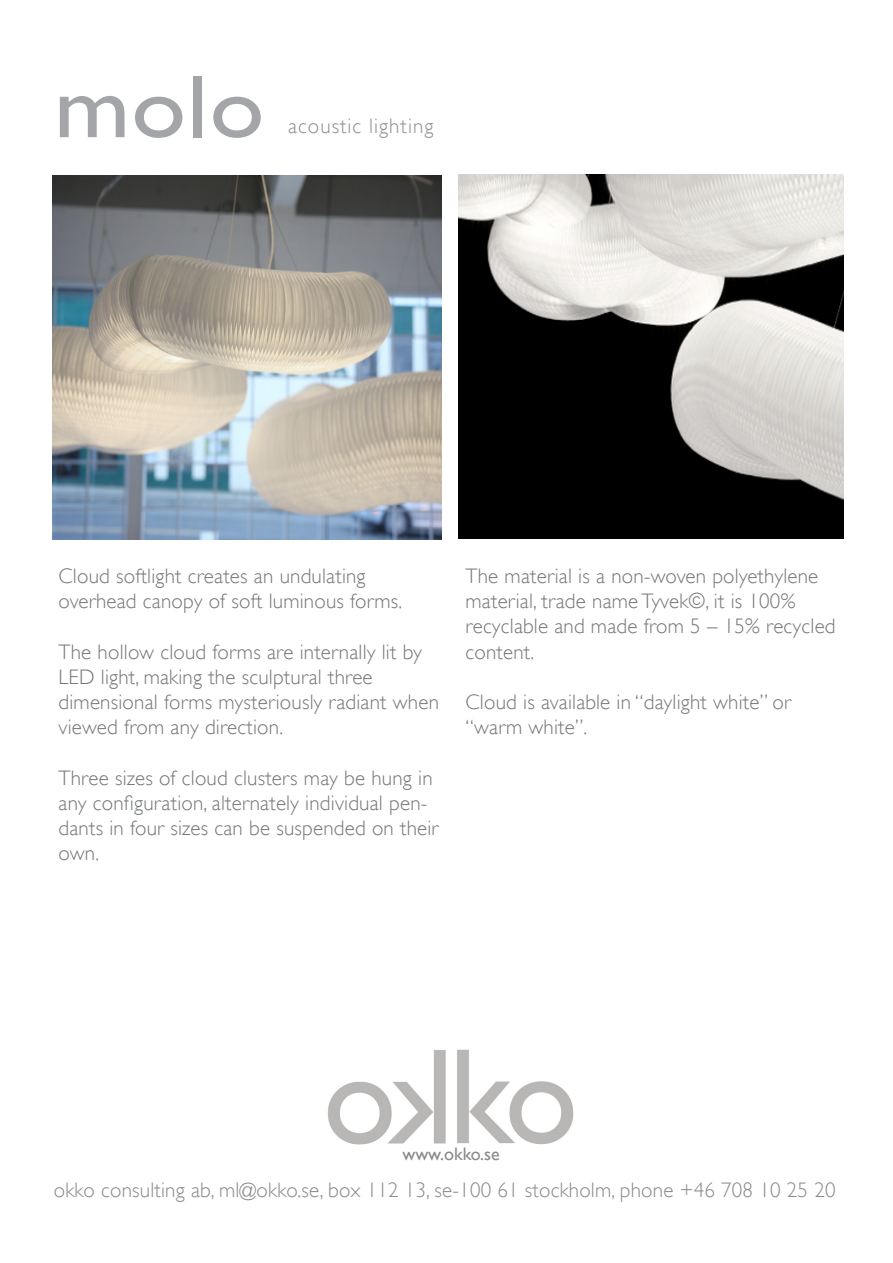
<style>
.page{position:relative;width:893px;height:1263px;background:#fff}
.page>*{position:absolute;margin:0;border:0;box-sizing:border-box;transform-origin:0 0}
.t1{font:90px "Gill Sans";color:#a4a5a9;scale:1.1 1}
.t2{font:300 21px/25.2px "Gill Sans";letter-spacing:.01em;color:#75777a}
.t3{font:300 21px "Gill Sans";letter-spacing:.01em;color:#898989}
.t4{font:300 21px "Gill Sans";letter-spacing:.05em;color:#8d8f92}
.t5{font:18px "Gill Sans";color:#898989}
</style>
<div class="page">
<img style="left:328px;top:1049px;width:246px;height:96px">
<img style="left:52px;top:175px;width:390px;height:364px">
<img style="left:458px;top:174px;width:385px;height:364px">
<p class="t1" style="left:54px;top:54px;width:193px">molo</p>
<p class="t4" style="left:288px;top:114px;width:147px">acoustic lighting</p>
<p class="t2" style="left:59px;top:563px;width:309px">Cloud softlight creates an undulating</p>
<p class="t2" style="left:59px;top:588px;width:345px">overhead canopy of soft luminous forms.</p>
<p class="t2" style="left:59px;top:639px;width:365px">The hollow cloud forms are internally lit by<br>LED light, making the sculptural three</p>
<p class="t2" style="left:59px;top:689px;width:382px">dimensional forms mysteriously radiant when viewed from any direction.</p>
<p class="t2" style="left:59px;top:765px;width:382px">Three sizes of cloud clusters may be hung in any configuration, alternately individual pen&shy;dants in four sizes can be suspended on their own.</p>
<p class="t2" style="left:466px;top:563px;width:372px">The material is a non-woven polyethylene material, trade name Tyvek©, it is 100% recyclable and made from 5 – 15% recycled content.</p>
<p class="t2" style="left:466px;top:689px;width:327px">Cloud is available in “daylight white” or “warm white”.</p>
<p class="t5" style="left:402px;top:1144px;width:99px">www.okko.se</p>
<p class="t3" style="left:54px;top:1177px;width:783px">okko consulting ab, ml@okko.se, box 112 13, se-100 61 stockholm, phone +46 708 10 25 20</p>
</div>
